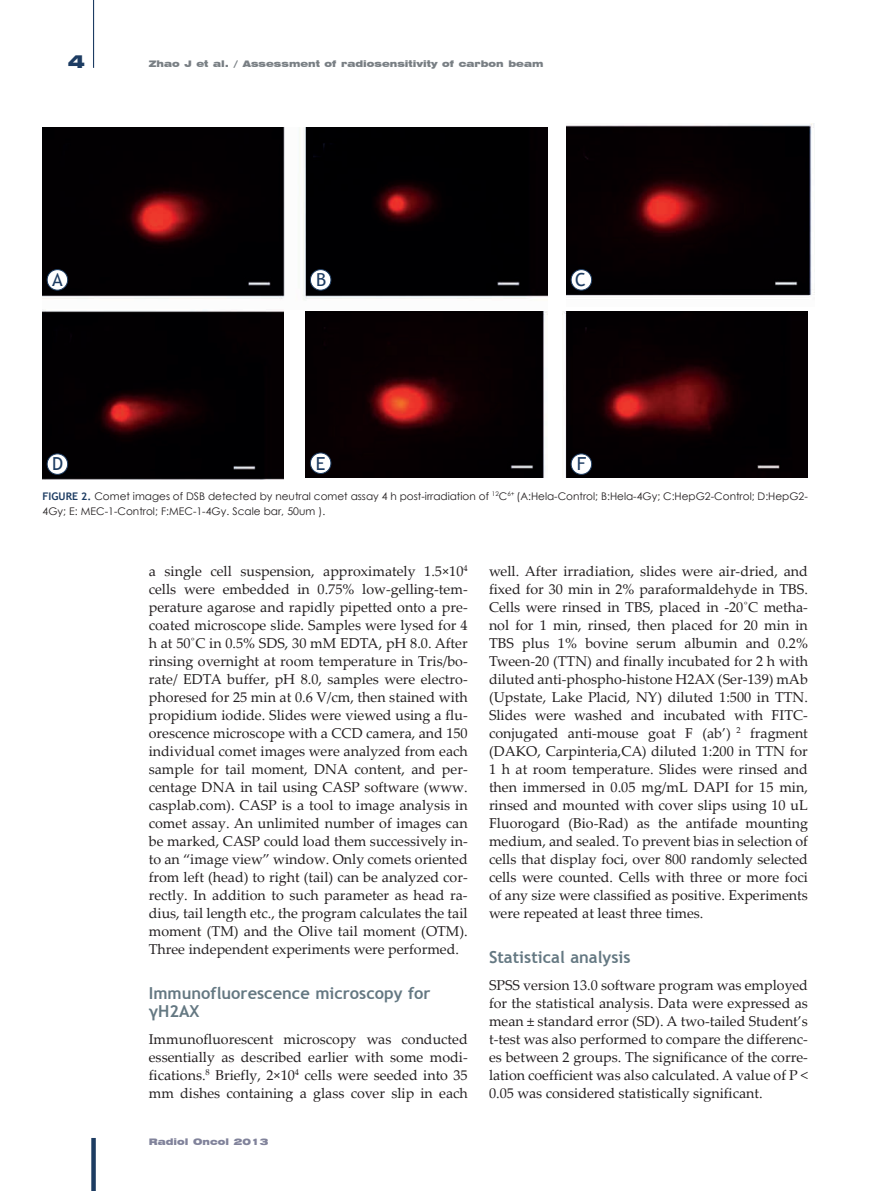
<style>
.page{position:relative;width:893px;height:1191px;background:#fff}
.page>*{position:absolute;margin:0;border:0;box-sizing:border-box;transform-origin:0 0}
.t1{font:18px "Trebuchet MS";color:#1d3c62}
.t2{font:900 expanded 18px "Swiss 721 BT";color:#1d3c62}
.t3{font:700 16.5px/18px "Trebuchet MS";color:#647882}
.t4{font:14.25px/18px "Palatino Linotype";color:#231f20;text-align:justify}
.t5{font:10.5px/15px "Century Gothic";color:#231f20}
.t6{font:900 expanded 9px "Swiss 721 BT";color:#797f84}
.t7{font:900 expanded 9px "Swiss 721 BT";color:#81839b}
.s1{font-family:"Trebuchet MS";font-weight:700;color:#1d3c62}
</style>
<div class="page">
<div style="left:91px;top:1138px;width:5px;height:53px;background:#1d3c62"></div>
<hr style="left:93px;top:0;width:1px;height:68px;background:#1d3c62">
<img style="left:306px;top:312px;width:241px;height:165px">
<img style="left:43px;top:127px;width:504px;height:173px">
<img style="left:564px;top:312px;width:243px;height:165px">
<img style="left:566px;top:124px;width:248px;height:172px">
<img style="left:43px;top:310px;width:240px;height:169px">
<div style="left:47px;top:270px;width:21px;height:20px;background:#fff;border-radius:50%"></div>
<div style="left:47px;top:269px;width:21px;height:21px;border:1px solid #1d3c62;border-radius:50%"></div>
<div style="left:310px;top:270px;width:21px;height:20px;background:#fff;border-radius:50%"></div>
<div style="left:310px;top:269px;width:21px;height:21px;border:1px solid #1d3c62;border-radius:50%"></div>
<div style="left:571px;top:270px;width:21px;height:20px;background:#fff;border-radius:50%"></div>
<div style="left:571px;top:269px;width:21px;height:21px;border:1px solid #1d3c62;border-radius:50%"></div>
<div style="left:47px;top:454px;width:21px;height:20px;background:#fff;border-radius:50%"></div>
<div style="left:47px;top:453px;width:21px;height:22px;border:1px solid #1d3c62;border-radius:50%"></div>
<div style="left:310px;top:453px;width:21px;height:20px;background:#fff;border-radius:50%"></div>
<div style="left:310px;top:452px;width:21px;height:22px;border:1px solid #1d3c62;border-radius:50%"></div>
<div style="left:571px;top:454px;width:21px;height:20px;background:#fff;border-radius:50%"></div>
<div style="left:571px;top:453px;width:21px;height:22px;border:1px solid #1d3c62;border-radius:50%"></div>
<p class="t2" style="left:68px;top:50px;width:19px">4</p>
<p class="t6" style="left:149px;top:58px;width:396px">Zhao J et al. / Assessment of radiosensitivity of carbon beam</p>
<p class="t1" style="left:52px;top:269px;width:12px">A</p>
<p class="t1" style="left:316px;top:269px;width:12px">B</p>
<p class="t1" style="left:575px;top:269px;width:12px">C</p>
<p class="t1" style="left:52px;top:453px;width:13px">D</p>
<p class="t1" style="left:316px;top:452px;width:11px">E</p>
<p class="t1" style="left:577px;top:453px;width:11px">F</p>
<p class="t5" style="left:43px;top:488px;width:767px"><span class="s1">FIGURE 2.</span> Comet images of DSB detected by neutral comet assay 4 h post-irradiation of <sup>12</sup>C<sup>6+</sup> (A:Hela-Control; B:Hela-4Gy; C:HepG2-Control; D:HepG2-<br>4Gy; E: MEC-1-Control; F:MEC-1-4Gy. Scale bar, 50um ).</p>
<p class="t4" style="left:149px;top:561px;width:320px">a single cell suspension, approximately 1.5×10<sup>4 </sup>cells were embedded in 0.75% low-gelling-tem&shy;perature agarose and rapidly pipetted onto a pre&shy;coated microscope slide. Samples were lysed for 4 h at 50˚C in 0.5% SDS, 30 mM EDTA, pH 8.0. After rinsing overnight at room temperature in Tris/bo&shy;rate/ EDTA buffer, pH 8.0, samples were electro&shy;phoresed for 25 min at 0.6 V/cm, then stained with propidium iodide. Slides were viewed using a flu&shy;orescence microscope with a CCD camera, and 150 individual comet images were analyzed from each sample for tail moment, DNA content, and per&shy;centage DNA in tail using CASP software (www. casplab.com). CASP is a tool to image analysis in comet assay. An unlimited number of images can be marked, CASP could load them successively in&shy;to an “image view” window. Only comets oriented from left (head) to right (tail) can be analyzed cor&shy;rectly. In addition to such parameter as head ra&shy;dius, tail length etc., the program calculates the tail moment (TM) and the Olive tail moment (OTM).<br>Three independent experiments were performed.</p>
<p class="t3" style="left:149px;top:983px;width:283px">Immunofluorescence microscopy for γH2AX</p>
<p class="t4" style="left:149px;top:1029px;width:320px">Immunofluorescent microscopy was conducted essentially as described earlier with some modi&shy;fications.<sup>8</sup> Briefly, 2×10<sup>4</sup> cells were seeded into 35 mm dishes containing a glass cover slip in each</p>
<p class="t7" style="left:149px;top:1136px;width:121px">Radiol Oncol 2013</p>
<p class="t4" style="left:489px;top:561px;width:320px">well. After irradiation, slides were air-dried, and fixed for 30 min in 2% paraformaldehyde in TBS.<br>Cells were rinsed in TBS, placed in -20˚C metha&shy;nol for 1 min, rinsed, then placed for 20 min in TBS plus 1% bovine serum albumin and 0.2% Tween-20 (TTN) and finally incubated for 2 h with diluted anti-phospho-histone H2AX (Ser-139) mAb (Upstate, Lake Placid, NY) diluted 1:500 in TTN.<br>Slides were washed and incubated with FITC&shy;conjugated anti-mouse goat F (ab’) <sup>2</sup> fragment (DAKO, Carpinteria,CA) diluted 1:200 in TTN for 1 h at room temperature. Slides were rinsed and then immersed in 0.05 mg/mL DAPI for 15 min, rinsed and mounted with cover slips using 10 uL Fluorogard (Bio-Rad) as the antifade mounting medium, and sealed. To prevent bias in selection of cells that display foci, over 800 randomly selected cells were counted. Cells with three or more foci of any size were classified as positive. Experiments were repeated at least three times.</p>
<p class="t3" style="left:489px;top:947px;width:143px">Statistical analysis</p>
<p class="t4" style="left:489px;top:975px;width:320px">SPSS version 13.0 software program was employed for the statistical analysis. Data were expressed as mean ± standard error (SD). A two-tailed Student’s t-test was also performed to compare the differenc&shy;es between 2 groups. The significance of the corre&shy;lation coefficient was also calculated. A value of P &lt; 0.05 was considered statistically significant.</p>
</div>
